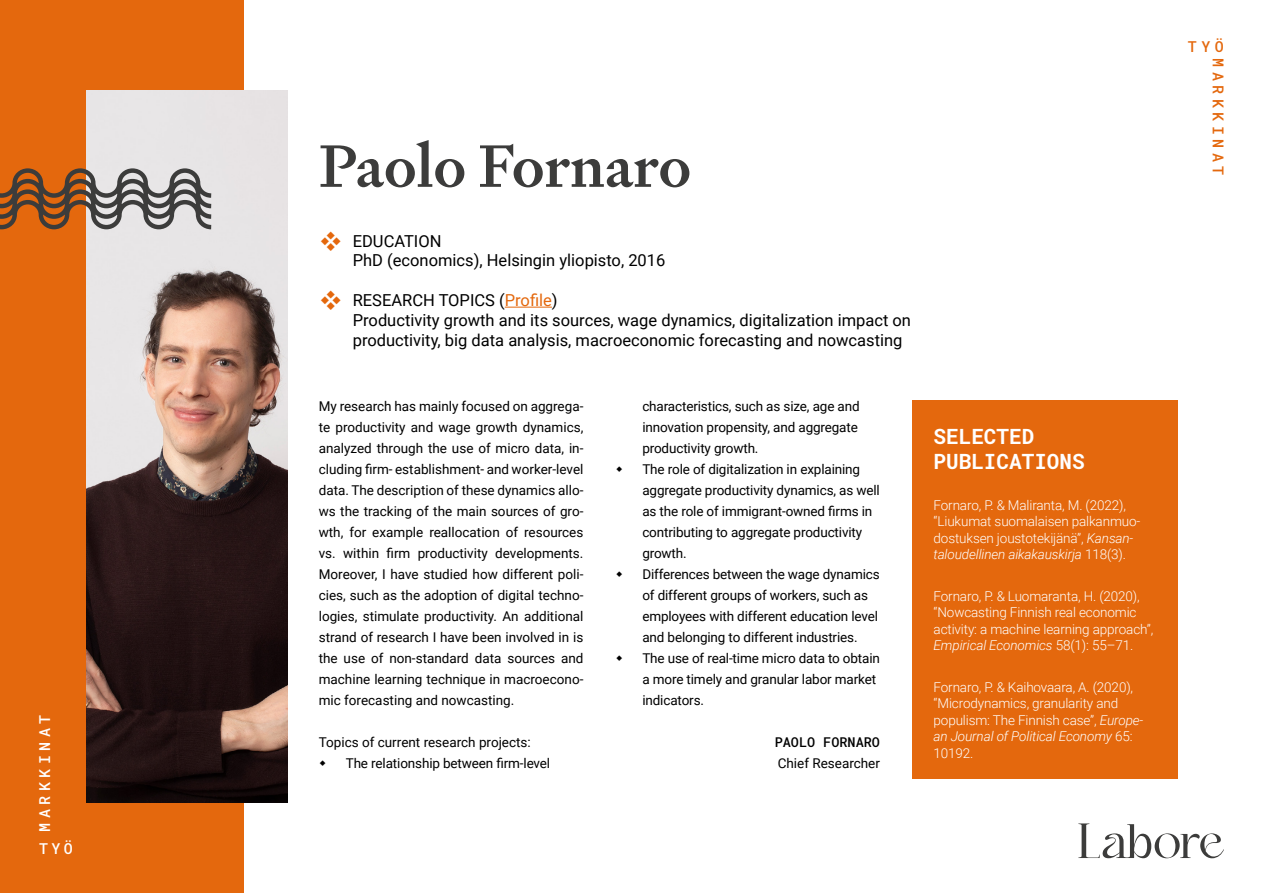
<style>
.page{position:relative;width:1263px;height:893px;background:#fff}
.page>*{position:absolute;margin:0;border:0;box-sizing:border-box;transform-origin:0 0}
.t1{font:500 60px "Signifier";color:#3c3c3b}
.t2{font:700 21px/25.2px "Roboto Mono";color:#fff}
.t3{font:16.5px/19.8px "Roboto";color:#000}
.t4{font:500 15px "Roboto Mono";letter-spacing:.3em;color:#fff}
.t5{font:500 15px "Roboto Mono";letter-spacing:.3em;color:#e4680d}
.t6{font:13.5px/21px "Roboto";letter-spacing:-.01em;color:#000}
.t7{font:300 13.5px/16.5px "Roboto";letter-spacing:-.01em;color:#fff}
.t8{font:500 13.5px "Roboto Mono";color:#000}
.s1{color:#e4680d}
.s2{font-style:italic}
</style>
<div class="page">
<div style="left:0;top:0;width:243px;height:893px;background:#e4680d"></div>
<svg style="left:1078px;top:823px;width:146px;height:35px"></svg>
<img style="left:86px;top:90px;width:201px;height:713px">
<svg style="left:0;top:166px;width:211px;height:66px"></svg>
<div style="left:912px;top:400px;width:265px;height:379px;background:#e4680d"></div>
<hr style="left:505px;top:307px;width:47px;height:1px;background:#e4680d">
<p class="t4" style="left:34px;top:832px;width:119px;rotate:-90deg">MARKKINAT</p>
<p class="t4" style="left:39px;top:838px;width:35px">TYÖ</p>
<h1 class="t1" style="left:319px;top:128px;width:374px">Paolo Fornaro</h1>
<p class="t3" style="left:353px;top:230px;width:314px">EDUCATION<br>PhD (economics), Helsingin yliopisto, 2016</p>
<p class="t3" style="left:353px;top:290px;width:560px">RESEARCH TOPICS (<span class="s1">Profile</span>)<br>Productivity growth and its sources, wage dynamics, digitalization impact on productivity, big data analysis, macroeconomic forecasting and nowcasting</p>
<p class="t6" style="left:319px;top:395px;width:266px;text-align:justify">My research has mainly focused on aggrega&shy;te productivity and wage growth dynamics, analyzed through the use of micro data, in&shy;cluding firm- establishment- and worker-level data. The description of these dynamics allo&shy;ws the tracking of the main sources of gro&shy;wth, for example reallocation of resources vs. within firm productivity developments.<br>Moreover, I have studied how different poli&shy;cies, such as the adoption of digital techno&shy;logies, stimulate productivity. An additional strand of research I have been involved in is the use of non-standard data sources and machine learning technique in macroecono&shy;mic forecasting and nowcasting.</p>
<p class="t6" style="left:346px;top:731px;width:206px;text-indent:-27px">Topics of current research projects:<br>The relationship between firm-level</p>
<p class="t6" style="left:642px;top:395px;width:239px">characteristics, such as size, age and innovation propensity, and aggregate productivity growth.<br>The role of digitalization in explaining aggregate productivity dynamics, as well as the role of immigrant-owned firms in contributing to aggregate productivity growth.<br>Differences between the wage dynamics of different groups of workers, such as employees with different education level and belonging to different industries.<br>The use of real-time micro data to obtain a more timely and granular labor market indicators.</p>
<p class="t8" style="left:775px;top:733px;width:107px">PAOLO FORNARO</p>
<p class="t6" style="left:778px;top:752px;width:104px">Chief Researcher</p>
<h2 class="t2" style="left:933px;top:423px;width:153px">SELECTED<br>PUBLICATIONS</h2>
<p class="t7" style="left:933px;top:496px;width:208px">Fornaro, P. &amp; Maliranta, M. (2022), “Liukumat suomalaisen palkanmuo&shy;dostuksen joustotekijänä”, <span class="s2">Kansan&shy;taloudellinen aikakauskirja</span> 118(3).</p>
<p class="t7" style="left:933px;top:587px;width:221px">Fornaro, P. &amp; Luomaranta, H. (2020), “Nowcasting Finnish real economic activity: a machine learning approach”, <span class="s2">Empirical Economics</span> 58(1): 55–71.</p>
<p class="t7" style="left:933px;top:678px;width:211px">Fornaro, P. &amp; Kaihovaara, A. (2020), “Microdynamics, granularity and populism: The Finnish case”, <span class="s2">Europe&shy;an Journal of Political Economy</span> 65:<br>10192.</p>
<p class="t5" style="left:1188px;top:36px;width:37px">TYÖ</p>
<p class="t5" style="left:1228px;top:58px;width:119px;rotate:90deg">MARKKINAT</p>
</div>
